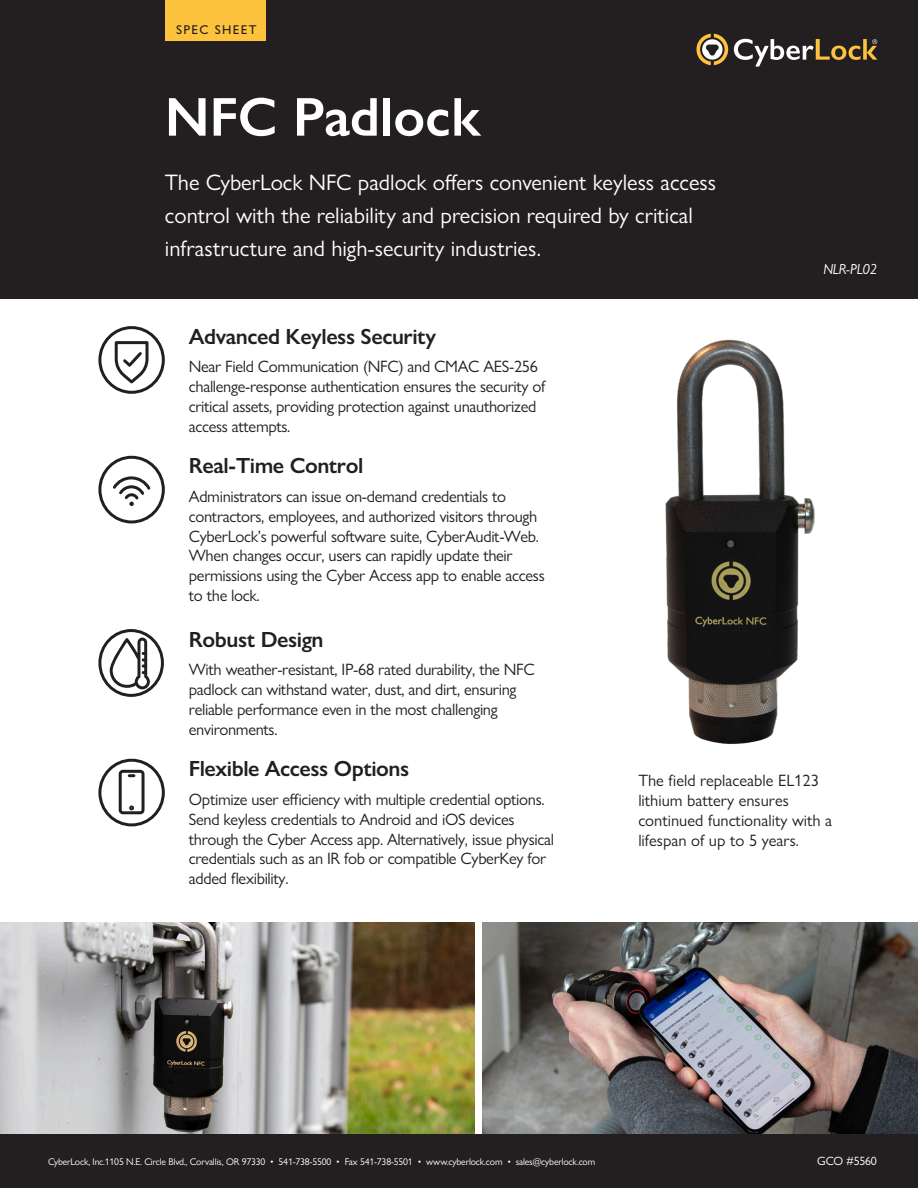
<style>
.page{position:relative;width:918px;height:1188px;background:#fff}
.page>*{position:absolute;margin:0;border:0;box-sizing:border-box;transform-origin:0 0}
.t1{font:600 55.05px "Gill Sans Nova";color:#fff}
.Subheading{font:22.5px/33px "Gill Sans Nova";color:#fff}
.Body_Heading{font:600 22.05px "Gill Sans Nova";letter-spacing:-.02em;color:#231f20}
.Body{font:16.5px/19.8px "Gill Sans Nova";letter-spacing:-.02em;color:#231f20}
.Body-2{font:16.5px/19.8px "Gill Sans Nova";color:#231f20}
.t2{font:italic 14.7px "Gill Sans Nova";letter-spacing:-.02em;color:#fff}
.t3{font:500 12.75px "Gill Sans Nova";letter-spacing:.1em;color:#231f20}
.t4{font:12px "Gill Sans Nova";letter-spacing:-.02em;color:#fff}
.t5{font:9.75px "Gill Sans Nova";letter-spacing:-.02em;color:#fff}
</style>
<div class="page">
<div style="left:0;top:0;width:918px;height:298px;background:#231f20"></div>
<div style="left:165px;top:0;width:101px;height:40px;background:#fdc33d"></div>
<svg style="left:696px;top:34px;width:32px;height:31px"></svg>
<svg style="left:734px;top:39px;width:144px;height:28px"></svg>
<img style="left:0;top:922px;width:474px;height:213px">
<img style="left:483px;top:922px;width:435px;height:213px">
<img style="left:665px;top:339px;width:150px;height:405px">
<div style="left:0;top:1135px;width:918px;height:53px;background:#231f20"></div>
<div style="left:98px;top:759px;width:67px;height:67px;border:3px solid #231f20;border-radius:50%"></div>
<svg style="left:118px;top:769px;width:27px;height:46px"></svg>
<div style="left:98px;top:326px;width:67px;height:68px;border:3px solid #231f20;border-radius:50%"></div>
<svg style="left:113px;top:341px;width:37px;height:45px"></svg>
<div style="left:98px;top:456px;width:67px;height:67px;border:3px solid #231f20;border-radius:50%"></div>
<svg style="left:113px;top:476px;width:38px;height:30px"></svg>
<svg style="left:98px;top:629px;width:66px;height:68px"></svg>
<h1 class="t3" style="left:176px;top:21px;width:82px">SPEC SHEET</h1>
<h1 class="t1" style="left:165px;top:83px;width:317px">NFC Padlock</h1>
<p class="Subheading" style="left:165px;top:166px;width:553px">The CyberLock NFC padlock offers convenient keyless access control with the reliability and precision required by critical infrastructure and high-security industries.</p>
<p class="Body_Heading" style="left:189px;top:322px;width:249px">Advanced Keyless Security</p>
<p class="Body" style="left:189px;top:357px;width:358px">Near Field Communication (NFC) and CMAC AES-256 challenge-response authentication ensures the security of critical assets, providing protection against unauthorized access attempts.</p>
<p class="Body_Heading" style="left:189px;top:452px;width:176px">Real-Time Control</p>
<p class="Body" style="left:189px;top:486px;width:357px">Administrators can issue on-demand credentials to contractors, employees, and authorized visitors through CyberLock’s powerful software suite, CyberAudit-Web.<br>When changes occur, users can rapidly update their permissions using the Cyber Access app to enable access to the lock.</p>
<p class="Body_Heading" style="left:189px;top:625px;width:136px">Robust Design</p>
<p class="Body" style="left:189px;top:660px;width:347px">With weather-resistant, IP-68 rated durability, the NFC padlock can withstand water, dust, and dirt, ensuring reliable performance even in the most challenging environments.</p>
<p class="t2" style="left:823px;top:260px;width:56px">NLR-PL02</p>
<p class="Body_Heading" style="left:189px;top:755px;width:222px">Flexible Access Options</p>
<p class="Body" style="left:189px;top:789px;width:367px">Optimize user efficiency with multiple credential options.<br>Send keyless credentials to Android and iOS devices through the Cyber Access app. Alternatively, issue physical credentials such as an IR fob or compatible CyberKey for added flexibility.</p>
<p class="Body-2" style="left:638px;top:771px;width:195px">The field replaceable EL123 lithium battery ensures continued functionality with a lifespan of up to 5 years.</p>
<p class="t5" style="left:48px;top:1155px;width:549px">CyberLock, Inc.1105 N.E. Circle Blvd., Corvallis, OR 97330 • 541-738-5500 • Fax 541-738-5501 • www.cyberlock.com • sales@cyberlock.com</p>
<p class="t4" style="left:817px;top:1154px;width:61px">GCO #5560</p>
</div>
